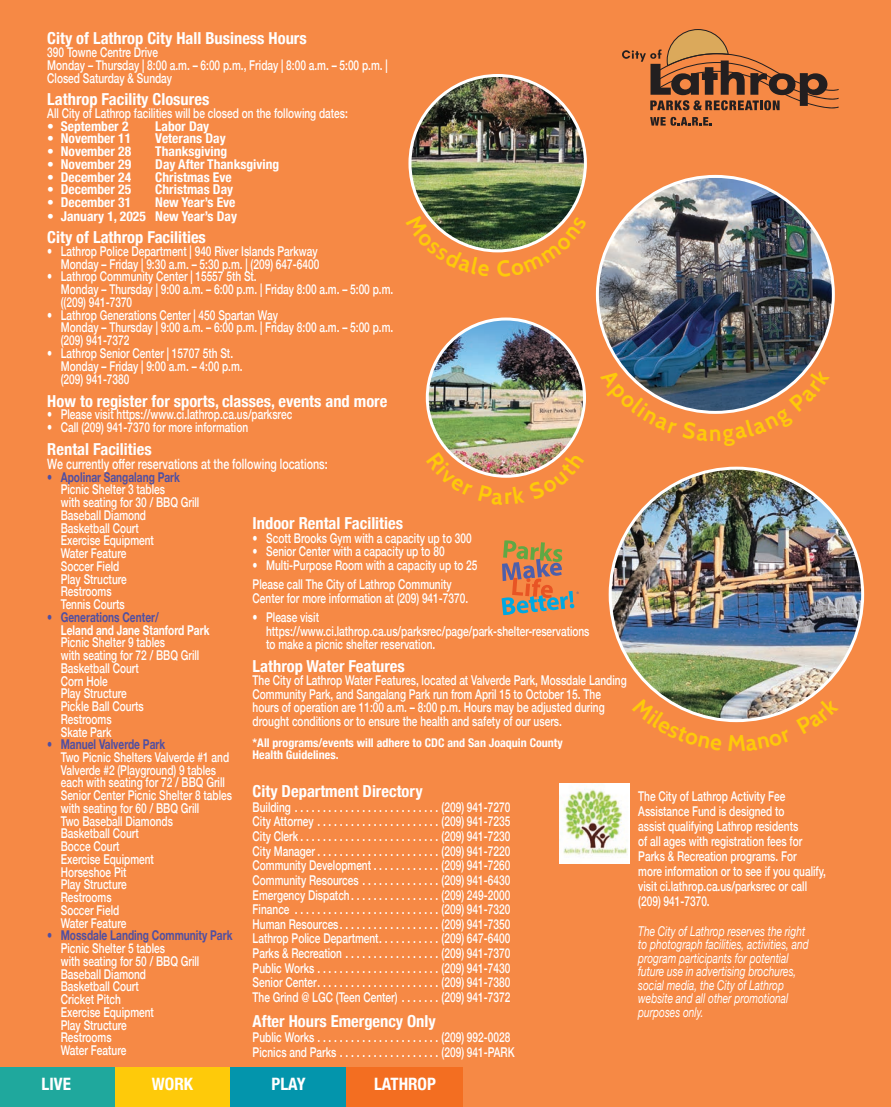
<style>
.page{position:relative;width:891px;height:1107px;background:#f68945}
.page>*{position:absolute;margin:0;border:0;box-sizing:border-box;transform-origin:0 0}
.t1{font:700 condensed 17.1px "Helvetica Neue";color:#fff}
.t2{font:700 condensed 16.5px "Helvetica Neue";color:#fff}
.t3{font:500 14.25px "Helvetica Neue";color:#fff;scale:.75 1}
.t4{font:500 13.5px/12.8px "Helvetica Neue";color:#fff;scale:.75 1}
.t5{font:italic 13.5px/13.5px "Helvetica Neue";color:#fff;scale:.75 1}
.t6{font:700 condensed 13.5px "Helvetica Neue";color:#fff}
.t7{font:700 13.5px/12.8px "Helvetica Neue";color:#fff;scale:.75 1}
.t8{font:700 condensed 12px/12px "Helvetica Neue";color:#fff}
.s1{color:#504fa1}
.s2{font-weight:700;color:#504fa1}
.s3{font-weight:500;color:#504fa1}
</style>
<div class="page">
<div style="left:114px;top:1067px;width:117px;height:40px;background:#feca0a"></div>
<div style="left:0;top:1067px;width:114px;height:40px;background:#1fa89d"></div>
<div style="left:231px;top:1067px;width:116px;height:40px;background:#0395ac"></div>
<div style="left:346px;top:1067px;width:117px;height:40px;background:#f36e21"></div>
<svg style="left:650px;top:117px;width:62px;height:9px"></svg>
<svg style="left:622px;top:29px;width:217px;height:81px"></svg>
<img style="left:560px;top:784px;width:69px;height:80px">
<img style="left:410px;top:75px;width:175px;height:176px;border-radius:88px">
<img style="left:427px;top:319px;width:158px;height:157px;border-radius:79px">
<img style="left:610px;top:468px;width:253px;height:253px;border-radius:126px">
<img style="left:597px;top:178px;width:236px;height:189px">
<svg style="left:502px;top:540px;width:77px;height:75px"></svg>
<svg style="left:662px;top:698px;width:60px;height:24px"></svg>
<svg style="left:728px;top:697px;width:85px;height:26px"></svg>
<svg style="left:424px;top:214px;width:65px;height:38px"></svg>
<svg style="left:497px;top:216px;width:73px;height:37px"></svg>
<img style="left:446px;top:451px;width:120px;height:27px">
<svg style="left:620px;top:367px;width:190px;height:47px"></svg>
<p class="t2" style="left:47px;top:25px;width:261px">City of Lathrop City Hall Business Hours</p>
<p class="t4" style="left:47px;top:45px;width:455px">390 Towne Centre Drive<br>Monday – Thursday | 8:00 a.m. – 6:00 p.m., Friday | 8:00 a.m. – 5:00 p.m. |<br>Closed Saturday &amp; Sunday</p>
<p class="t2" style="left:47px;top:86px;width:164px">Lathrop Facility Closures</p>
<p class="t4" style="left:47px;top:106px;width:402px">All City of Lathrop facilities will be closed on the following dates:</p>
<p class="t6" style="left:47px;top:115px;width:83px">• September 2</p>
<p class="t6" style="left:155px;top:115px;width:55px">Labor Day</p>
<p class="t6" style="left:47px;top:127px;width:85px">• November 11</p>
<p class="t6" style="left:155px;top:127px;width:72px">Veterans Day</p>
<p class="t6" style="left:47px;top:140px;width:85px">• November 28</p>
<p class="t6" style="left:155px;top:140px;width:73px">Thanksgiving</p>
<p class="t6" style="left:47px;top:153px;width:85px">• November 29</p>
<p class="t6" style="left:155px;top:153px;width:125px">Day After Thanksgiving</p>
<p class="t6" style="left:47px;top:166px;width:85px">• December 24</p>
<p class="t6" style="left:155px;top:166px;width:78px">Christmas Eve</p>
<p class="t6" style="left:47px;top:178px;width:85px">• December 25</p>
<p class="t6" style="left:155px;top:178px;width:79px">Christmas Day</p>
<p class="t6" style="left:47px;top:191px;width:85px">• December 31</p>
<p class="t6" style="left:155px;top:191px;width:82px">New Year’s Eve</p>
<p class="t6" style="left:47px;top:205px;width:191px">• January 1, 2025 New Year’s Day</p>
<p class="t2" style="left:47px;top:224px;width:160px">City of Lathrop Facilities</p>
<p class="t4" style="left:47px;top:244px;width:364px;text-align:right">• Lathrop Police Department | 940 River Islands Parkway<br>Monday – Friday | 9:30 a.m. – 5:30 p.m. | (209) 647-6400</p>
<p class="t4" style="left:61px;top:269px;width:445px;text-indent:-13px">• Lathrop Community Center | 15557 5th St.<br>Monday – Thursday | 9:00 a.m. – 6:00 p.m. | Friday 8:00 a.m. – 5:00 p.m. ((209) 941-7370</p>
<p class="t4" style="left:61px;top:307px;width:445px;text-indent:-13px">• Lathrop Generations Center | 450 Spartan Way<br>Monday – Thursday | 9:00 a.m. – 6:00 p.m. | Friday 8:00 a.m. – 5:00 p.m. (209) 941-7372</p>
<p class="t4" style="left:61px;top:345px;width:244px;text-indent:-13px">• Lathrop Senior Center | 15707 5th St.<br>Monday – Friday | 9:00 a.m. – 4:00 p.m. (209) 941-7380</p>
<p class="t2" style="left:47px;top:387px;width:342px">How to register for sports, classes, events and more</p>
<p class="t4" style="left:47px;top:407px;width:328px">• Please visit https://www.ci.lathrop.ca.us/parksrec</p>
<p class="t4" style="left:47px;top:420px;width:269px">• Call (209) 941-7370 for more information</p>
<p class="t2" style="left:47px;top:435px;width:106px">Rental Facilities</p>
<p class="t3" style="left:47px;top:452px;width:375px">We currently offer reservations at the following locations:</p>
<p class="t4" style="left:61px;top:469px;width:186px;text-indent:-13px"><span class="s1">•</span> <span class="s2">Apolinar Sangalang Park<br></span>Picnic Shelter 3 tables<br>with seating for 30 / BBQ Grill<br>Baseball Diamond<br>Basketball Court<br>Exercise Equipment<br>Water Feature<br>Soccer Field<br>Play Structure<br>Restrooms<br>Tennis Courts</p>
<p class="t7" style="left:61px;top:611px;width:200px;text-indent:-13px"><span class="s3">•</span> <span class="s1">Generations Center/<br></span>Leland and Jane Stanford Park</p>
<p class="t4" style="left:61px;top:635px;width:186px">Picnic Shelter 9 tables<br>with seating for 72 / BBQ Grill<br>Basketball Court<br>Corn Hole<br>Play Structure<br>Pickle Ball Courts<br>Restrooms<br>Skate Park</p>
<p class="t4" style="left:61px;top:737px;width:230px;text-indent:-13px"><span class="s1">•</span> <span class="s2">Manuel Valverde Park<br></span>Two Picnic Shelters Valverde #1 and<br>Valverde #2 (Playground) 9 tables each with seating for 72 / BBQ Grill<br>Senior Center Picnic Shelter 8 tables with seating for 60 / BBQ Grill<br>Two Baseball Diamonds<br>Basketball Court<br>Bocce Court<br>Exercise Equipment<br>Horseshoe Pit<br>Play Structure<br>Restrooms<br>Soccer Field<br>Water Feature</p>
<p class="t4" style="left:61px;top:928px;width:230px;text-indent:-13px"><span class="s1">•</span> <span class="s2">Mossdale Landing Community Park<br></span>Picnic Shelter 5 tables<br>with seating for 50 / BBQ Grill<br>Baseball Diamond<br>Basketball Court<br>Cricket Pitch<br>Exercise Equipment<br>Play Structure<br>Restrooms<br>Water Feature</p>
<p class="t2" style="left:253px;top:510px;width:152px">Indoor Rental Facilities</p>
<p class="t4" style="left:253px;top:531px;width:294px">• Scott Brooks Gym with a capacity up to 300</p>
<p class="t4" style="left:253px;top:544px;width:258px">• Senior Center with a capacity up to 80</p>
<p class="t4" style="left:253px;top:554px;width:301px;line-height:19.5px">• Multi-Purpose Room with a capacity up to 25<br>Please call The City of Lathrop Community</p>
<p class="t4" style="left:253px;top:591px;width:289px">Center for more information at (209) 941-7370.</p>
<p class="t4" style="left:266px;top:610px;width:433px;line-height:13.5px;text-indent:-13px">• Please visit https://www.ci.lathrop.ca.us/parksrec/page/park-shelter-reservations to make a picnic shelter reservation.</p>
<p class="t2" style="left:253px;top:652px;width:154px">Lathrop Water Features</p>
<p class="t4" style="left:253px;top:673px;width:500px;line-height:13.5px">The City of Lathrop Water Features, located at Valverde Park, Mossdale Landing Community Park, and Sangalang Park run from April 15 to October 15. The hours of operation are 11:00 a.m. – 8:00 p.m. Hours may be adjusted during drought conditions or to ensure the health and safety of our users.</p>
<p class="t8" style="left:253px;top:736px;width:312px">*All programs/events will adhere to CDC and San Joaquin County<br>Health Guidelines.</p>
<p class="t2" style="left:253px;top:778px;width:172px">City Department Directory</p>
<p class="t4" style="left:253px;top:800px;width:56px">Building ...........................</p>
<p class="t4" style="left:442px;top:800px;width:93px">(209) 941-7270</p>
<p class="t4" style="left:253px;top:814px;width:87px">City Attorney .......................</p>
<p class="t4" style="left:442px;top:814px;width:93px">(209) 941-7235</p>
<p class="t4" style="left:253px;top:829px;width:69px">City Clerk .........................</p>
<p class="t4" style="left:442px;top:829px;width:93px">(209) 941-7230</p>
<p class="t4" style="left:253px;top:843px;width:91px">City Manager ......................</p>
<p class="t4" style="left:442px;top:843px;width:93px">(209) 941-7220</p>
<p class="t4" style="left:253px;top:858px;width:166px">Community Development ............</p>
<p class="t4" style="left:442px;top:858px;width:93px">(209) 941-7260</p>
<p class="t4" style="left:253px;top:873px;width:147px">Community Resources ...............</p>
<p class="t4" style="left:442px;top:873px;width:93px">(209) 941-6430</p>
<p class="t4" style="left:253px;top:887px;width:136px">Emergency Dispatch ................</p>
<p class="t4" style="left:442px;top:887px;width:93px">(209) 249-2000</p>
<p class="t4" style="left:253px;top:902px;width:54px">Finance ...........................</p>
<p class="t4" style="left:442px;top:902px;width:93px">(209) 941-7320</p>
<p class="t4" style="left:253px;top:917px;width:121px">Human Resources ..................</p>
<p class="t4" style="left:442px;top:917px;width:93px">(209) 941-7350</p>
<p class="t4" style="left:253px;top:931px;width:174px">Lathrop Police Department ...........</p>
<p class="t4" style="left:442px;top:931px;width:93px">(209) 647-6400</p>
<p class="t4" style="left:253px;top:946px;width:124px">Parks &amp; Recreation ..................</p>
<p class="t4" style="left:442px;top:946px;width:93px">(209) 941-7370</p>
<p class="t4" style="left:253px;top:960px;width:87px">Public Works .......................</p>
<p class="t4" style="left:442px;top:960px;width:93px">(209) 941-7430</p>
<p class="t4" style="left:253px;top:975px;width:91px">Senior Center ......................</p>
<p class="t4" style="left:442px;top:975px;width:93px">(209) 941-7380</p>
<p class="t4" style="left:253px;top:990px;width:198px">The Grind @ LGC (Teen Center) ........</p>
<p class="t4" style="left:442px;top:990px;width:93px">(209) 941-7372</p>
<p class="t2" style="left:253px;top:1008px;width:185px">After Hours Emergency Only</p>
<p class="t4" style="left:253px;top:1030px;width:87px">Public Works .......................</p>
<p class="t4" style="left:442px;top:1030px;width:93px">(209) 992-0028</p>
<p class="t4" style="left:253px;top:1044px;width:117px">Picnics and Parks ...................</p>
<p class="t4" style="left:442px;top:1044px;width:99px">(209) 941-PARK</p>
<p class="t1" style="left:42px;top:1070px;width:31px">LIVE</p>
<p class="t1" style="left:152px;top:1070px;width:43px">WORK</p>
<p class="t1" style="left:271px;top:1070px;width:36px">PLAY</p>
<p class="t1" style="left:374px;top:1070px;width:63px">LATHROP</p>
<p class="t4" style="left:638px;top:787px;width:252px;line-height:15px">The City of Lathrop Activity Fee Assistance Fund is designed to<br>assist qualifying Lathrop residents<br>of all ages with registration fees for Parks &amp; Recreation programs. For<br>more information or to see if you qualify, visit ci.lathrop.ca.us/parksrec or call (209) 941-7370.</p>
<p class="t5" style="left:638px;top:925px;width:229px">The City of Lathrop reserves the right to photograph facilities, activities, and program participants for potential future use in advertising brochures, social media, the City of Lathrop website and all other promotional purposes only.</p>
</div>
